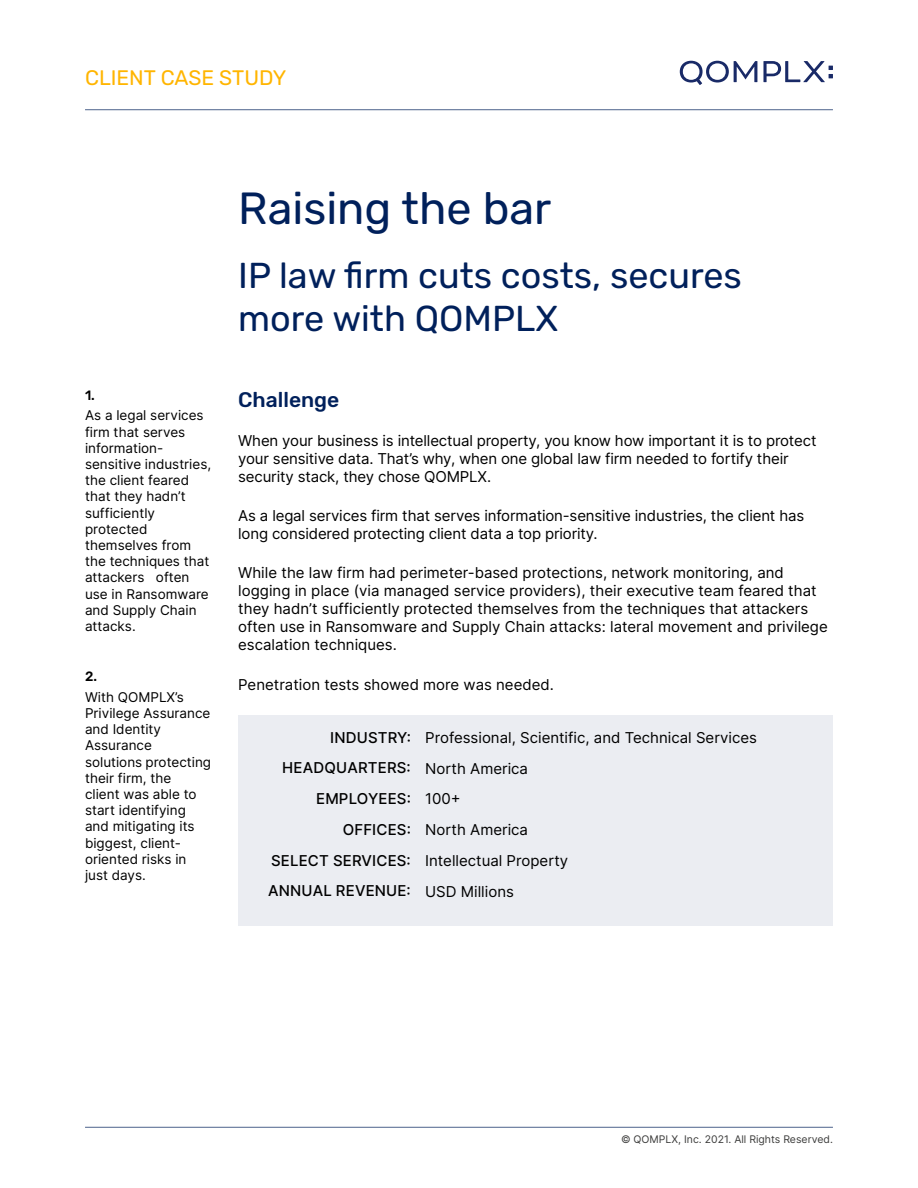
<style>
.page{position:relative;width:918px;height:1188px;background:#fff}
.page>*{position:absolute;margin:0;border:0;box-sizing:border-box;transform-origin:0 0}
.t1{font:45px "Rubik";color:#00205b}
.t2{font:36px/43.2px "Rubik";color:#00205b}
.t3{font:21px "Rubik";color:#ffb500}
.t4{font:500 21px "Rubik";color:#00205b}
.t5{font:15px/18px "Inter";color:#000}
.t6{font:500 15px/30.8px "Inter";letter-spacing:.01em;color:#000;text-align:right}
.t7{font:13.5px/16.2px "Inter";color:#000}
.t8{font:500 13.5px "Rubik";color:#000}
.t9{font:10.5px "Inter";color:#3c3c3b}
</style>
<div class="page">
<div style="left:238px;top:715px;width:595px;height:211px;background:#ebedf2"></div>
<svg style="left:763px;top:61px;width:70px;height:21px"></svg>
<svg style="left:680px;top:61px;width:77px;height:24px"></svg>
<hr style="left:85px;top:109px;width:748px;height:1px;background:#4d638c">
<hr style="left:85px;top:1127px;width:748px;height:1px;background:#4d638c">
<h3 class="t3" style="left:85px;top:66px;width:203px">CLIENT CASE STUDY</h3>
<p class="t8" style="left:85px;top:388px;width:11px">1.</p>
<p class="t7" style="left:85px;top:407px;width:128px">As a legal services firm that serves information&shy;sensitive industries, the client feared that they hadn’t sufficiently protected themselves from the techniques that attackers often use in Ransomware and Supply Chain attacks.</p>
<p class="t8" style="left:85px;top:669px;width:14px">2.</p>
<p class="t7" style="left:85px;top:688px;width:128px">With QOMPLX’s<br>Privilege Assurance and Identity<br>Assurance solutions protecting their firm, the<br>client was able to start identifying and mitigating its biggest, client&shy;oriented risks in just days.</p>
<h1 class="t1" style="left:238px;top:183px;width:315px">Raising the bar</h1>
<h2 class="t2" style="left:238px;top:255px;width:505px">IP law firm cuts costs, secures more with QOMPLX</h2>
<h3 class="t4" style="left:238px;top:387px;width:103px">Challenge</h3>
<p class="t5" style="left:238px;top:431px;width:580px">When your business is intellectual property, you know how important it is to protect your sensitive data. That’s why, when one global law firm needed to fortify their security stack, they chose QOMPLX.</p>
<p class="t5" style="left:238px;top:506px;width:567px">As a legal services firm that serves information-sensitive industries, the client has long considered protecting client data a top priority.</p>
<p class="t5" style="left:238px;top:564px;width:591px">While the law firm had perimeter-based protections, network monitoring, and logging in place (via managed service providers), their executive team feared that they hadn’t sufficiently protected themselves from the techniques that attackers often use in Ransomware and Supply Chain attacks: lateral movement and privilege escalation techniques.</p>
<p class="t5" style="left:238px;top:675px;width:317px">Penetration tests showed more was needed.</p>
<p class="t6" style="left:268px;top:721px;width:144px">INDUSTRY:<br>HEADQUARTERS:<br>EMPLOYEES:<br>OFFICES:<br>SELECT SERVICES:<br>ANNUAL REVENUE:</p>
<p class="t5" style="left:425px;top:722px;width:333px;line-height:30.8px">Professional, Scientific, and Technical Services<br>North America<br>100+<br>North America<br>Intellectual Property<br>USD Millions</p>
<p class="t9" style="left:621px;top:1132px;width:213px">© QOMPLX, Inc. 2021. All Rights Reserved.</p>
</div>
